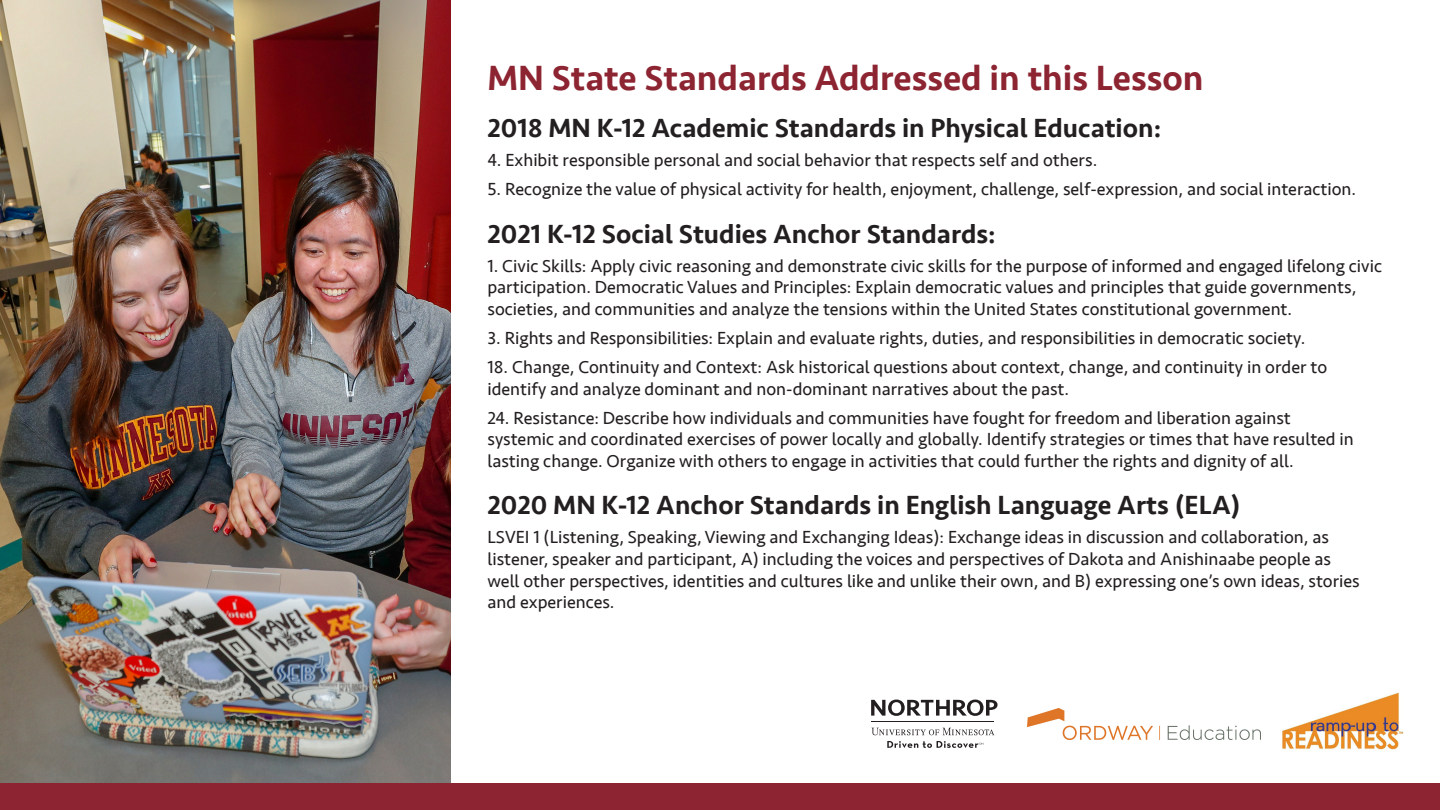
<style>
.page{position:relative;width:1440px;height:810px;background:#fff}
.page>*{position:absolute;margin:0;border:0;box-sizing:border-box;transform-origin:0 0}
.t1{font:500 36px "Seravek";color:#8d2431}
.t2{font:500 27px "Seravek";color:#231f20}
.t3{font:18px/21.6px "Seravek";color:#231f20}
</style>
<div class="page">
<div style="left:0;top:784px;width:1440px;height:26px;background:#8d2431"></div>
<img style="left:1282px;top:692px;width:122px;height:59px">
<hr style="left:871px;top:721px;width:123px;height:1px;background:#231f20">
<svg style="left:872px;top:728px;width:122px;height:7px"></svg>
<svg style="left:887px;top:741px;width:96px;height:7px"></svg>
<svg style="left:871px;top:700px;width:127px;height:16px"></svg>
<img style="left:1027px;top:708px;width:234px;height:32px">
<img style="left:0;top:0;width:450px;height:783px">
<p class="t1" style="left:488px;top:55px;width:718px">MN State Standards Addressed in this Lesson</p>
<p class="t2" style="left:488px;top:111px;width:675px">2018 MN K-12 Academic Standards in Physical Education:</p>
<p class="t3" style="left:488px;top:149px;width:611px">4. Exhibit responsible personal and social behavior that respects self and others.</p>
<p class="t3" style="left:488px;top:178px;width:870px">5. Recognize the value of physical activity for health, enjoyment, challenge, self-expression, and social interaction.</p>
<p class="t2" style="left:488px;top:217px;width:510px">2021 K-12 Social Studies Anchor Standards:</p>
<p class="t3" style="left:488px;top:255px;width:896px">1. Civic Skills: Apply civic reasoning and demonstrate civic skills for the purpose of informed and engaged lifelong civic participation. Democratic Values and Principles: Explain democratic values and principles that guide governments, societies, and communities and analyze the tensions within the United States constitutional government.</p>
<p class="t3" style="left:488px;top:327px;width:820px">3. Rights and Responsibilities: Explain and evaluate rights, duties, and responsibilities in democratic society.</p>
<p class="t3" style="left:488px;top:356px;width:841px">18. Change, Continuity and Context: Ask historical questions about context, change, and continuity in order to identify and analyze dominant and non-dominant narratives about the past.</p>
<p class="t3" style="left:488px;top:407px;width:868px">24. Resistance: Describe how individuals and communities have fought for freedom and liberation against systemic and coordinated exercises of power locally and globally. Identify strategies or times that have resulted in lasting change. Organize with others to engage in activities that could further the rights and dignity of all.</p>
<p class="t2" style="left:488px;top:489px;width:754px">2020 MN K-12 Anchor Standards in English Language Arts (ELA)</p>
<p class="t3" style="left:488px;top:527px;width:874px">LSVEI 1 (Listening, Speaking, Viewing and Exchanging Ideas): Exchange ideas in discussion and collaboration, as listener, speaker and participant, A) including the voices and perspectives of Dakota and Anishinaabe people as well other perspectives, identities and cultures like and unlike their own, and B) expressing one’s own ideas, stories and experiences.</p>
</div>
